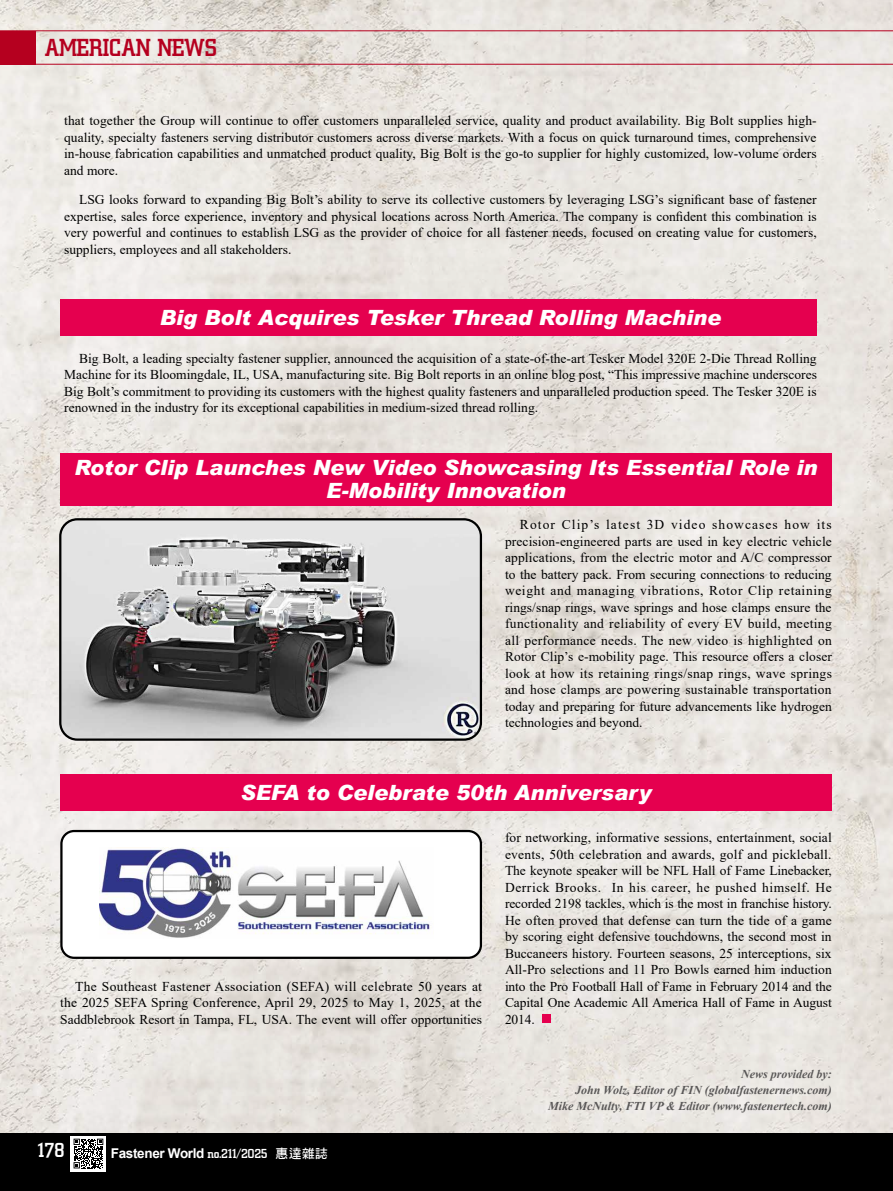
<style>
.page{position:relative;width:893px;height:1191px;background:#fff}
.page>*{position:absolute;margin:0;border:0;box-sizing:border-box;transform-origin:0 0}
.t1{font:500 25.5px "City D";letter-spacing:-.025em;color:#b5001f}
.t2{font:italic 900 21px/22.5px "Arial";color:#fff;text-align:center}
.t3{font:500 21px "City D";color:#fff}
.t4{font:13.5px/16.5px "Times New Roman";color:#000;text-align:justify}
.t5{font:700 13.5px "Arial";letter-spacing:-.025em;color:#fff}
.t6{font:italic 700 12px/16.2px "Times New Roman";color:#595757;text-align:right}
.s1{font-family:"City D";font-weight:500}
.s2{font-family:"DF Hei Std W7";font-weight:400;font-size:12.75px}
</style>
<div class="page">
<img style="left:0;top:0;width:893px;height:1133px">
<div style="left:0;top:1133px;width:893px;height:58px;background:#000"></div>
<div style="left:60px;top:299px;width:757px;height:36px;background:#e5004f"></div>
<div style="left:60px;top:453px;width:772px;height:52px;background:#e5004f"></div>
<img style="left:60px;top:519px;width:421px;height:220px">
<div style="left:59px;top:518px;width:423px;height:222px;border:2px solid #000;border-radius:17px"></div>
<div style="left:60px;top:774px;width:772px;height:36px;background:#e5004f"></div>
<div style="left:61px;top:831px;width:420px;height:126px;background:#fff;border-radius:13px"></div>
<img style="left:99px;top:847px;width:331px;height:91px">
<div style="left:60px;top:830px;width:422px;height:129px;border:2px solid #000;border-radius:13px"></div>
<div style="left:0;top:31px;width:36px;height:33px;background:#b5001f"></div>
<hr style="left:0;top:64px;width:893px;height:1px;background:#b5001f">
<hr style="left:0;top:31px;width:893px;height:1px;background:#b5001f">
<svg style="left:71px;top:1136px;width:35px;height:35px"></svg>
<svg style="left:74px;top:1138px;width:29px;height:30px"></svg>
<div style="left:543px;top:1014px;width:8px;height:8px;background:#e5004f"></div>
<h1 class="t1" style="left:45px;top:34px;width:174px">AMERICAN NEWS</h1>
<p class="t4" style="left:64px;top:112px;width:754px">that together the Group will continue to offer customers unparalleled service, quality and product availability. Big Bolt supplies high&shy;quality, specialty fasteners serving distributor customers across diverse markets. With a focus on quick turnaround times, comprehensive in-house fabrication capabilities and unmatched product quality, Big Bolt is the go-to supplier for highly customized, low-volume orders and more.</p>
<p class="t4" style="left:64px;top:191px;width:754px;text-indent:15px">LSG looks forward to expanding Big Bolt’s ability to serve its collective customers by leveraging LSG’s significant base of fastener expertise, sales force experience, inventory and physical locations across North America. The company is confident this combination is very powerful and continues to establish LSG as the provider of choice for all fastener needs, focused on creating value for customers, suppliers, employees and all stakeholders.</p>
<h2 class="t2" style="left:160px;top:305px;width:563px">Big Bolt Acquires Tesker Thread Rolling Machine</h2>
<p class="t4" style="left:64px;top:349px;width:754px;text-indent:15px">Big Bolt, a leading specialty fastener supplier, announced the acquisition of a state-of-the-art Tesker Model 320E 2-Die Thread Rolling Machine for its Bloomingdale, IL, USA, manufacturing site. Big Bolt reports in an online blog post, “This impressive machine underscores Big Bolt’s commitment to providing its customers with the highest quality fasteners and unparalleled production speed. The Tesker 320E is renowned in the industry for its exceptional capabilities in medium-sized thread rolling.</p>
<h2 class="t2" style="left:74px;top:456px;width:745px">Rotor Clip Launches New Video Showcasing Its Essential Role in<br>E-Mobility Innovation</h2>
<p class="t4" style="left:505px;top:516px;width:328px;text-indent:15px">Rotor Clip’s latest 3D video showcases how its precision-engineered parts are used in key electric vehicle applications, from the electric motor and A/C compressor to the battery pack. From securing connections to reducing weight and managing vibrations, Rotor Clip retaining rings/snap rings, wave springs and hose clamps ensure the functionality and reliability of every EV build, meeting all performance needs. The new video is highlighted on Rotor Clip’s e-mobility page. This resource offers a closer look at how its retaining rings/snap rings, wave springs and hose clamps are powering sustainable transportation today and preparing for future advancements like hydrogen technologies and beyond.</p>
<h2 class="t2" style="left:240px;top:780px;width:413px">SEFA to Celebrate 50th Anniversary</h2>
<p class="t4" style="left:60px;top:977px;width:423px;text-indent:15px">The Southeast Fastener Association (SEFA) will celebrate 50 years at the 2025 SEFA Spring Conference, April 29, 2025 to May 1, 2025, at the Saddblebrook Resort in Tampa, FL, USA. The event will offer opportunities</p>
<h2 class="t3" style="left:38px;top:1138px;width:29px">178</h2>
<p class="t5" style="left:111px;top:1144px;width:219px">Fastener World <span class="s1">no.211/2025</span> <span class="s2">惠達雜誌</span></p>
<p class="t4" style="left:505px;top:829px;width:328px">for networking, informative sessions, entertainment, social events, 50th celebration and awards, golf and pickleball.<br>The keynote speaker will be NFL Hall of Fame Linebacker, Derrick Brooks. In his career, he pushed himself. He recorded 2198 tackles, which is the most in franchise history.<br>He often proved that defense can turn the tide of a game by scoring eight defensive touchdowns, the second most in Buccaneers history. Fourteen seasons, 25 interceptions, six All-Pro selections and 11 Pro Bowls earned him induction into the Pro Football Hall of Fame in February 2014 and the Capital One Academic All America Hall of Fame in August 2014.</p>
<p class="t6" style="left:548px;top:1065px;width:285px">News provided by:<br>John Wolz, Editor of FIN (globalfastenernews.com)<br>Mike McNulty, FTI VP &amp; Editor (www.fastenertech.com)</p>
</div>
